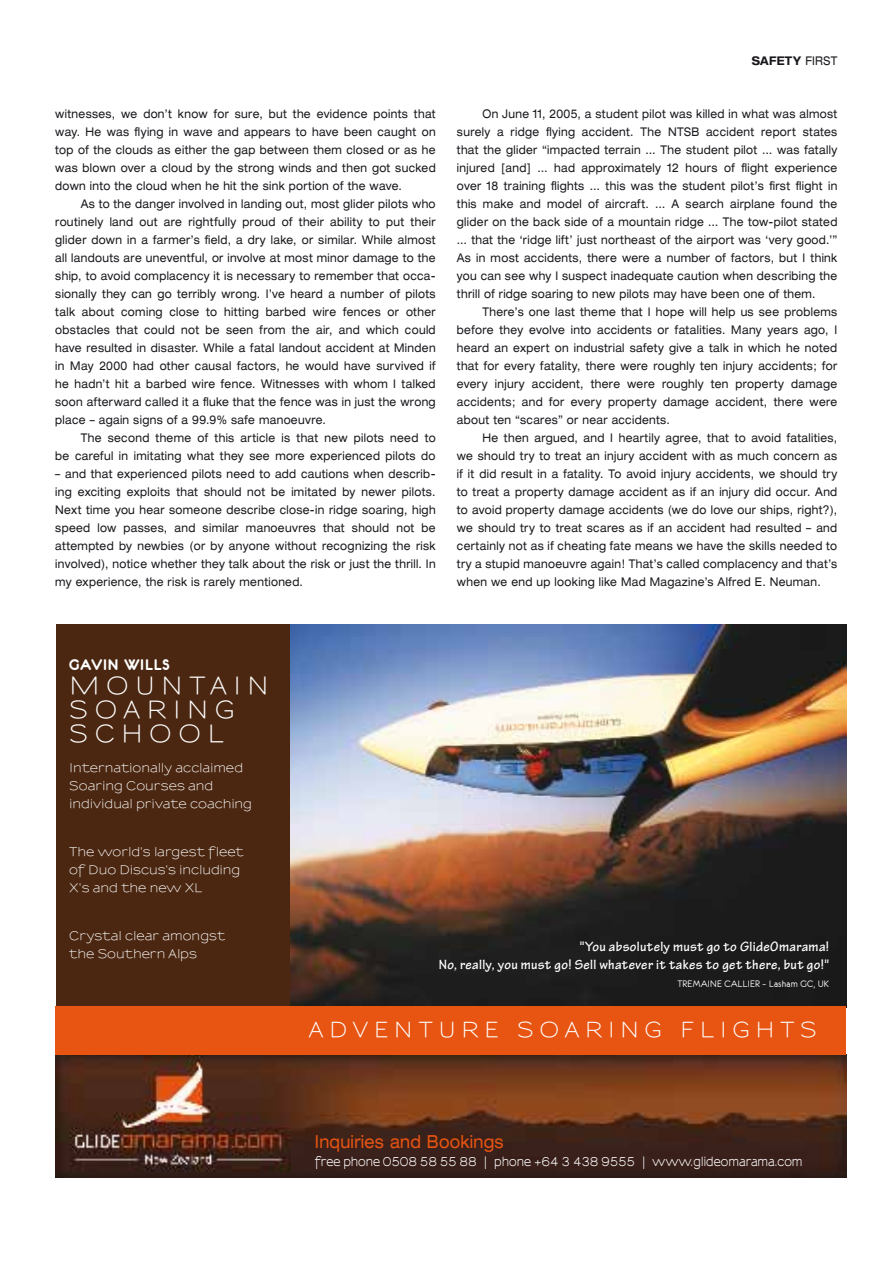
<style>
.page{position:relative;width:893px;height:1263px;background:#fff}
.page>*{position:absolute;margin:0;border:0;box-sizing:border-box;transform-origin:0 0}
.t1{font:600 24px/24px "Sansumi";letter-spacing:.265em;color:#fff}
.t2{font:600 21px "Sansumi";letter-spacing:.26em;color:#fff}
.t3{font:expanded 18px "Helvetica Neue";letter-spacing:.02em;color:#e85412;scale:.85 1}
.t4{font:16.5px "Eurofurencebold";letter-spacing:.045em;color:#fff}
.t5{font:700 14.25px/18px "Tekton Pro";letter-spacing:.025em;color:#fff;text-align:right;scale:.95 1}
.t6{font:expanded 12px/18px "Helvetica Neue";letter-spacing:.035em;color:#1a171c;text-align:justify;scale:.85 1}
.t7{font:600 12px/18px "Sansumi";color:#fff}
.t8{font:700 12px "Sansumi";letter-spacing:-.005em;color:#fff;scale:.85 1}
.t9{font:700 expanded 12px "Helvetica Neue";color:#1a171c;scale:.85 1}
.t10{font:10.5px "Eurofurenceregular";letter-spacing:.03em;color:#fff}
.s1{font-weight:400}
</style>
<div class="page">
<div style="left:56px;top:624px;width:244px;height:553px;background:#4b2711"></div>
<img style="left:290px;top:624px;width:556px;height:382px">
<img style="left:55px;top:1055px;width:791px;height:122px">
<div style="left:55px;top:1006px;width:791px;height:49px;background:#e85412"></div>
<p class="t6" style="left:55px;top:105px;width:449px">witnesses, we don’t know for sure, but the evidence points that way. He was flying in wave and appears to have been caught on top of the clouds as either the gap between them closed or as he was blown over a cloud by the strong winds and then got sucked down into the cloud when he hit the sink portion of the wave.</p>
<p class="t6" style="left:55px;top:195px;width:449px;text-indent:26px">As to the danger involved in landing out, most glider pilots who routinely land out are rightfully proud of their ability to put their glider down in a farmer’s field, a dry lake, or similar. While almost all landouts are uneventful, or involve at most minor damage to the ship, to avoid complacency it is necessary to remember that occa&shy;sionally they can go terribly wrong. I’ve heard a number of pilots talk about coming close to hitting barbed wire fences or other obstacles that could not be seen from the air, and which could have resulted in disaster. While a fatal landout accident at Minden in May 2000 had other causal factors, he would have survived if he hadn’t hit a barbed wire fence. Witnesses with whom I talked soon afterward called it a fluke that the fence was in just the wrong place – again signs of a 99.9% safe manoeuvre.</p>
<p class="t6" style="left:55px;top:429px;width:449px;text-align:right">The second theme of this article is that new pilots need to<br>be careful in imitating what they see more experienced pilots do</p>
<p class="t6" style="left:55px;top:465px;width:449px">– and that experienced pilots need to add cautions when describ&shy;ing exciting exploits that should not be imitated by newer pilots.<br>Next time you hear someone describe close-in ridge soaring, high speed low passes, and similar manoeuvres that should not be attempted by newbies (or by anyone without recognizing the risk involved), notice whether they talk about the risk or just the thrill. In my experience, the risk is rarely mentioned.</p>
<p class="t9" style="left:752px;top:53px;width:72px">SAFETY <span class="s1">first</span></p>
<p class="t6" style="left:457px;top:105px;width:449px;text-indent:26px">On June 11, 2005, a student pilot was killed in what was almost surely a ridge flying accident. The NTSB accident report states that the glider “impacted terrain … The student pilot … was fatally injured [and] … had approximately 12 hours of flight experience over 18 training flights … this was the student pilot’s first flight in this make and model of aircraft. … A search airplane found the glider on the back side of a mountain ridge … The tow-pilot stated … that the ‘ridge lift’ just northeast of the airport was ‘very good.’” As in most accidents, there were a number of factors, but I think you can see why I suspect inadequate caution when describing the thrill of ridge soaring to new pilots may have been one of them.</p>
<p class="t6" style="left:457px;top:303px;width:449px;text-indent:26px">There’s one last theme that I hope will help us see problems before they evolve into accidents or fatalities. Many years ago, I heard an expert on industrial safety give a talk in which he noted that for every fatality, there were roughly ten injury accidents; for every injury accident, there were roughly ten property damage accidents; and for every property damage accident, there were about ten “scares” or near accidents.</p>
<p class="t6" style="left:457px;top:429px;width:449px;text-indent:26px">He then argued, and I heartily agree, that to avoid fatalities, we should try to treat an injury accident with as much concern as if it did result in a fatality. To avoid injury accidents, we should try to treat a property damage accident as if an injury did occur. And to avoid property damage accidents (we do love our ships, right?), we should try to treat scares as if an accident had resulted – and certainly not as if cheating fate means we have the skills needed to try a stupid manoeuvre again! That’s called complacency and that’s when we end up looking like Mad Magazine’s Alfred E. Neuman.</p>
<h3 class="t4" style="left:69px;top:656px;width:102px">GAVIN WILLS</h3>
<h1 class="t1" style="left:69px;top:675px;width:201px">MOUNTAIN<br>SOARING<br>SCHOOL</h1>
<p class="t7" style="left:69px;top:760px;width:184px">Internationally acclaimed<br>Soaring Courses and individual private coaching</p>
<p class="t7" style="left:69px;top:844px;width:176px">The world's largest fleet of Duo Discus's including<br>X's and the new XL</p>
<p class="t7" style="left:69px;top:927px;width:157px">Crystal clear amongst the Southern Alps</p>
<p class="t5" style="left:439px;top:938px;width:412px">"You absolutely must go to GlideOmarama!<br>No, really, you must go! Sell whatever it takes to get there, but go!"</p>
<p class="t10" style="left:677px;top:979px;width:153px">TREMAINE CALLIER – LASHAM GC, UK</p>
<h2 class="t2" style="left:309px;top:1018px;width:510px">ADVENTURE SOARING FLIGHTS</h2>
<h3 class="t3" style="left:315px;top:1130px;width:223px">Inquiries and Bookings</h3>
<p class="t8" style="left:315px;top:1154px;width:575px">free phone 0508 58 55 88 | phone +64 3 438 9555 | www.glideomarama.com</p>
</div>
